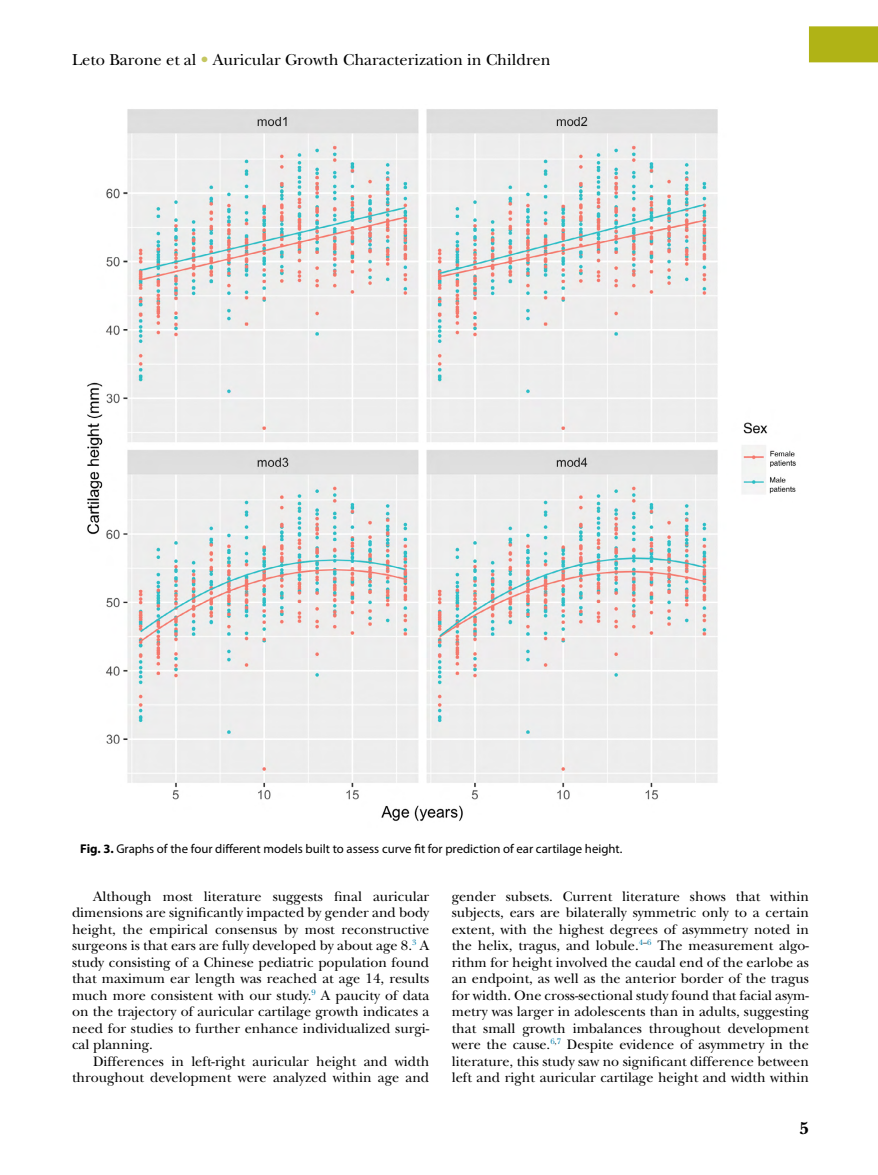
<style>
.page{position:relative;width:878px;height:1175px;background:#fff}
.page>*{position:absolute;margin:0;border:0;box-sizing:border-box;transform-origin:0 0}
.t1{font:700 18px "New Baskerville Std";color:#000}
.t2{font:16.5px "New Baskerville Std";color:#000}
.t3{font:14.25px/16.5px "New Baskerville Std";color:#000;text-align:justify}
.t4{font:12.75px "Myriad Pro";color:#000}
.s1{color:#c5c761}
.s2{font-weight:700}
</style>
<div class="page">
<div style="left:808px;top:26px;width:70px;height:36px;background:#b0b316"></div>
<img style="left:87px;top:109px;width:709px;height:713px">
<p class="t2" style="left:72px;top:50px;width:480px">Leto Barone et al <span class="s1">•</span> Auricular Growth Characterization in Children</p>
<p class="t4" style="left:80px;top:841px;width:543px"><span class="s2">Fig. 3.</span> Graphs of the four different models built to assess curve fit for prediction of ear cartilage height.</p>
<p class="t3" style="left:72px;top:887px;width:359px;text-indent:21px">Although most literature suggests final auricular dimensions are significantly impacted by gender and body height, the empirical consensus by most reconstructive surgeons is that ears are fully developed by about age 8.<sup>3</sup> A study consisting of a Chinese pediatric population found that maximum ear length was reached at age 14, results much more consistent with our study.<sup>9</sup> A paucity of data on the trajectory of auricular cartilage growth indicates a need for studies to further enhance individualized surgi&shy;cal planning.</p>
<p class="t3" style="left:72px;top:1052px;width:359px;text-align:right">Differences in left-right auricular height and width throughout development were analyzed within age and</p>
<p class="t3" style="left:451px;top:887px;width:359px">gender subsets. Current literature shows that within subjects, ears are bilaterally symmetric only to a certain extent, with the highest degrees of asymmetry noted in the helix, tragus, and lobule.<sup>4</sup><sup>–</sup><sup>6</sup> The measurement algo&shy;rithm for height involved the caudal end of the earlobe as an endpoint, as well as the anterior border of the tragus for width. One cross-sectional study found that facial asym&shy;metry was larger in adolescents than in adults, suggesting that small growth imbalances throughout development were the cause.<sup>6</sup><sup>,</sup><sup>7</sup> Despite evidence of asymmetry in the literature, this study saw no significant difference between left and right auricular cartilage height and width within</p>
<p class="t1" style="left:799px;top:1118px;width:11px">5</p>
</div>
